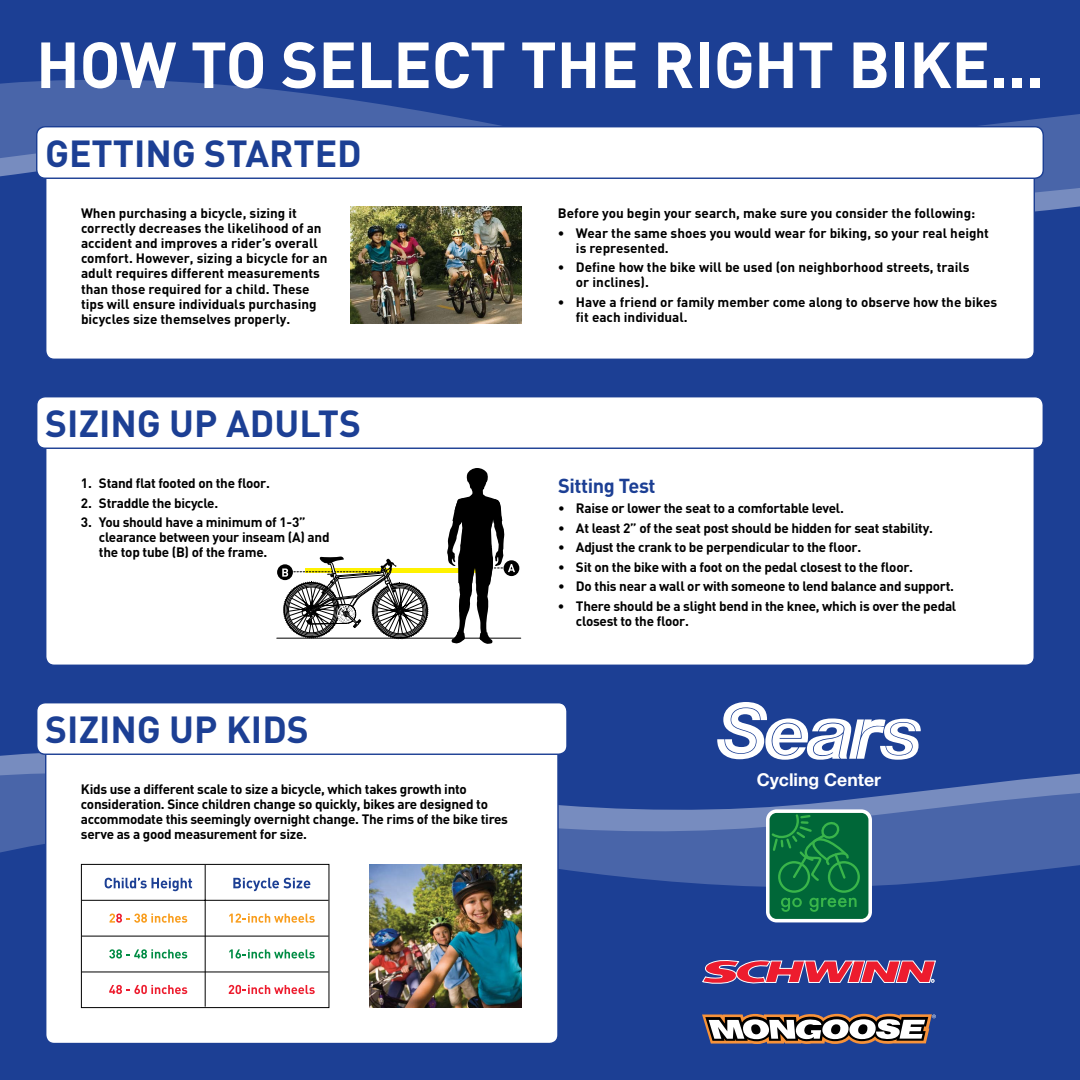
<style>
.page{position:relative;width:1080px;height:1080px;background:#1c3f94}
.page>*{position:absolute;margin:0;border:0;box-sizing:border-box;transform-origin:0 0}
.t1{font:700 64px "DIN";letter-spacing:-.005em;color:#fff}
.t2{font:700 37.25px "DIN";color:#1c3f94}
.t3{font:700 20px "DIN";letter-spacing:-.02em;color:#1c3f94}
.t4{font:700 17.6px "Helvetica Neue";color:#fff}
.t5{font:700 13.5px/15.1px "DIN";letter-spacing:-.02em;color:#000}
.t6{font:700 13.5px/15.1px "DIN";color:#000}
</style>
<div class="page">
<svg style="left:0;top:79px;width:1080px;height:133px"></svg>
<svg style="left:0;top:764px;width:1080px;height:159px"></svg>
<svg style="left:702px;top:960px;width:234px;height:24px"></svg>
<svg style="left:702px;top:1013px;width:234px;height:31px;background:#988780"></svg>
<svg style="left:766px;top:809px;width:106px;height:113px;background:#268353"></svg>
<svg style="left:717px;top:702px;width:204px;height:58px"></svg>
<div style="left:46px;top:150px;width:988px;height:209px;background:#fff;border-radius:9px"></div>
<div style="left:46px;top:420px;width:988px;height:245px;background:#fff;border-radius:9px"></div>
<div style="left:46px;top:726px;width:512px;height:318px;background:#fff;border-radius:9px"></div>
<div style="left:37px;top:127px;width:1006px;height:51px;background:#fff;border-radius:9px"></div>
<div style="left:36px;top:126px;width:1008px;height:53px;border:1px solid #1c3f94;border-radius:9px"></div>
<div style="left:37px;top:397px;width:1006px;height:51px;background:#fff;border-radius:9px"></div>
<div style="left:36px;top:396px;width:1008px;height:53px;border:1px solid #1c3f94;border-radius:9px"></div>
<div style="left:37px;top:703px;width:530px;height:51px;background:#fff;border-radius:9px"></div>
<div style="left:36px;top:702px;width:532px;height:53px;border:1px solid #1c3f94;border-radius:9px"></div>
<hr style="left:306px;top:568px;width:178px;height:4px;background:#fff200">
<hr style="left:277px;top:638px;width:244px;height:1px;background:#000">
<div style="left:504px;top:560px;width:15px;height:16px;background:#000;border-radius:50%"></div>
<svg style="left:447px;top:468px;width:68px;height:176px"></svg>
<svg style="left:278px;top:556px;width:151px;height:84px"></svg>
<div style="left:81px;top:864px;width:248px;height:144px;border:1px solid #000"></div>
<hr style="left:205px;top:865px;width:1px;height:142px;background:#000">
<hr style="left:82px;top:900px;width:247px;height:1px;background:#000">
<hr style="left:82px;top:936px;width:247px;height:1px;background:#000">
<hr style="left:82px;top:972px;width:247px;height:1px;background:#000">
<svg style="left:105px;top:878px;width:87px;height:13px"></svg>
<svg style="left:233px;top:878px;width:77px;height:13px"></svg>
<svg style="left:110px;top:914px;width:77px;height:9px"></svg>
<svg style="left:229px;top:914px;width:86px;height:9px"></svg>
<svg style="left:109px;top:949px;width:78px;height:10px"></svg>
<svg style="left:229px;top:949px;width:86px;height:10px"></svg>
<svg style="left:109px;top:985px;width:78px;height:9px"></svg>
<svg style="left:229px;top:985px;width:86px;height:9px"></svg>
<img style="left:369px;top:864px;width:153px;height:144px">
<img style="left:350px;top:207px;width:172px;height:117px">
<h1 class="t1" style="left:36px;top:22px;width:1009px">HOW TO SELECT THE RIGHT BIKE...</h1>
<h2 class="t2" style="left:45px;top:129px;width:318px">GETTING STARTED</h2>
<p class="t6" style="left:81px;top:205px;width:248px">When purchasing a bicycle, sizing it correctly decreases the likelihood of an accident and improves a rider’s overall comfort. However, sizing a bicycle for an adult requires different measurements than those required for a child. These tips will ensure individuals purchasing bicycles size themselves properly.</p>
<p class="t6" style="left:558px;top:205px;width:419px">Before you begin your search, make sure you consider the following:</p>
<p class="t6" style="left:576px;top:225px;width:415px;text-indent:-18px">• Wear the same shoes you would wear for biking, so your real height is represented.</p>
<p class="t6" style="left:576px;top:259px;width:395px;text-indent:-18px">• Define how the bike will be used (on neighborhood streets, trails or inclines).</p>
<p class="t6" style="left:576px;top:294px;width:423px;text-indent:-18px">• Have a friend or family member come along to observe how the bikes fit each individual.</p>
<h2 class="t2" style="left:45px;top:399px;width:317px">SIZING UP ADULTS</h2>
<p class="t5" style="left:81px;top:475px;width:191px">1. Stand flat footed on the floor.</p>
<p class="t5" style="left:81px;top:495px;width:139px">2. Straddle the bicycle.</p>
<p class="t5" style="left:99px;top:514px;width:232px;text-indent:-18px">3. You should have a minimum of 1-3” clearance between your inseam (A) and the top tube (B) of the frame.</p>
<h2 class="t2" style="left:45px;top:705px;width:265px">SIZING UP KIDS</h2>
<p class="t5" style="left:81px;top:781px;width:429px">Kids use a different scale to size a bicycle, which takes growth into consideration. Since children change so quickly, bikes are designed to accommodate this seemingly overnight change. The rims of the bike tires serve as a good measurement for size.</p>
<h3 class="t3" style="left:558px;top:473px;width:99px">Sitting Test</h3>
<p class="t5" style="left:558px;top:500px;width:287px">• Raise or lower the seat to a comfortable level.</p>
<p class="t5" style="left:558px;top:520px;width:377px">• At least 2” of the seat post should be hidden for seat stability.</p>
<p class="t5" style="left:558px;top:539px;width:305px">• Adjust the crank to be perpendicular to the floor.</p>
<p class="t5" style="left:558px;top:559px;width:357px">• Sit on the bike with a foot on the pedal closest to the floor.</p>
<p class="t5" style="left:558px;top:578px;width:398px">• Do this near a wall or with someone to lend balance and support.</p>
<p class="t5" style="left:576px;top:598px;width:382px;text-indent:-18px">• There should be a slight bend in the knee, which is over the pedal closest to the floor.</p>
<h3 class="t4" style="left:757px;top:769px;width:126px">Cycling Center</h3>
</div>
